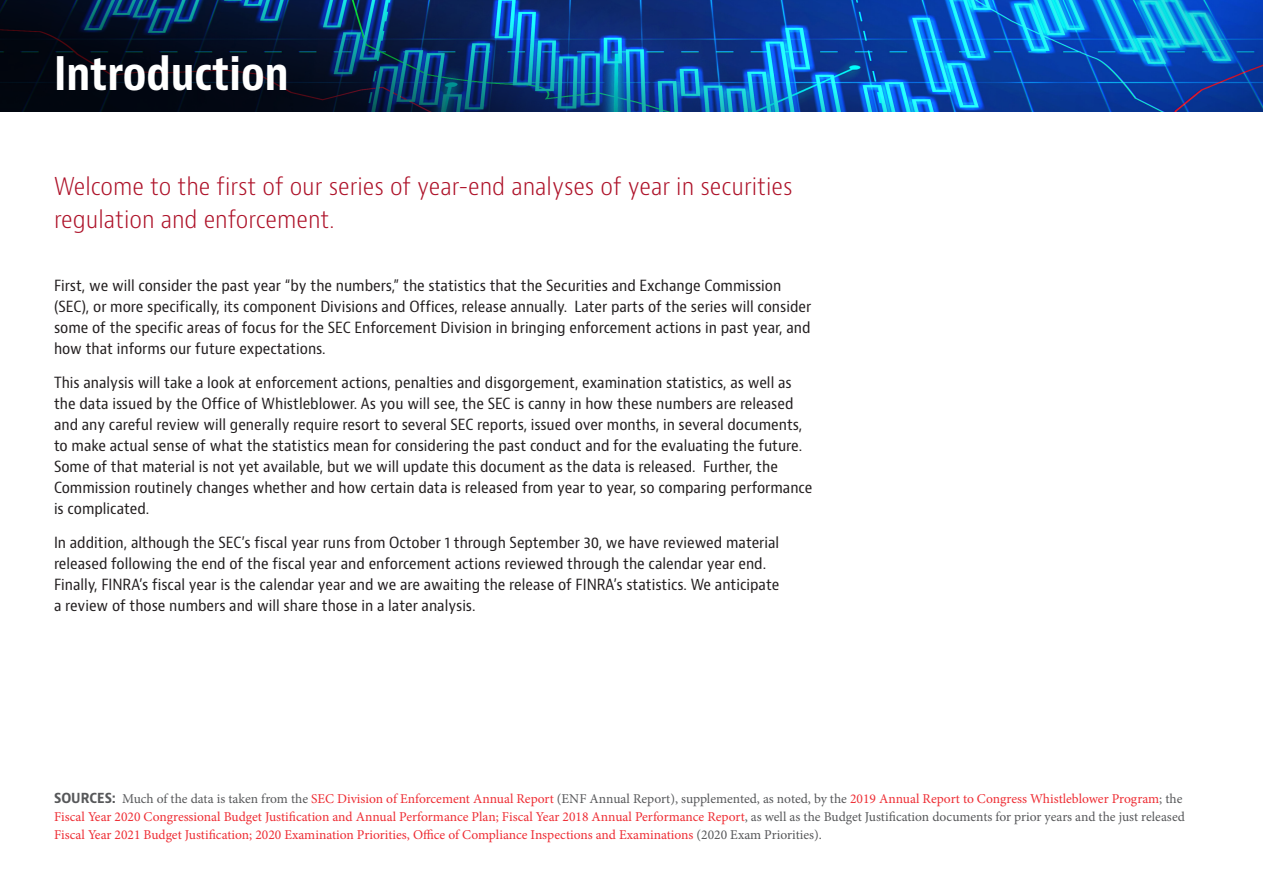
<style>
.page{position:relative;width:1263px;height:893px;background:#fff}
.page>*{position:absolute;margin:0;border:0;box-sizing:border-box;transform-origin:0 0}
.Body_Text{font:700 condensed 45px "Baker Mc Kenzie Bernini";color:#fff}
.Body_Text-2{font:24px/33px "Baker Mc Kenzie Bernini Nr Lt";color:#ae1229}
.Body_Text-3{font:15px/21px "Baker Mc Kenzie Bernini Nr Reg";color:#231f20}
.Body_Text-4{font:13.5px/18px "Minion Pro";color:#ee2d34}
.s1{font-family:"Baker Mc Kenzie Bernini Nr Bd";color:#57585a}
.s2{color:#57585a}
</style>
<div class="page">
<img style="left:0;top:0;width:1263px;height:112px">
<p class="Body_Text" style="left:54px;top:46px;width:236px">Introduction</p>
<p class="Body_Text-2" style="left:54px;top:170px;width:740px">Welcome to the first of our series of year-end analyses of year in securities regulation and enforcement.</p>
<p class="Body_Text-3" style="left:54px;top:276px;width:759px">First, we will consider the past year “by the numbers,” the statistics that the Securities and Exchange Commission (SEC), or more specifically, its component Divisions and Offices, release annually. Later parts of the series will consider some of the specific areas of focus for the SEC Enforcement Division in bringing enforcement actions in past year, and how that informs our future expectations.</p>
<p class="Body_Text-3" style="left:54px;top:372px;width:760px">This analysis will take a look at enforcement actions, penalties and disgorgement, examination statistics, as well as the data issued by the Office of Whistleblower. As you will see, the SEC is canny in how these numbers are released and any careful review will generally require resort to several SEC reports, issued over months, in several documents, to make actual sense of what the statistics mean for considering the past conduct and for the evaluating the future.<br>Some of that material is not yet available, but we will update this document as the data is released. Further, the Commission routinely changes whether and how certain data is released from year to year, so comparing performance is complicated.</p>
<p class="Body_Text-3" style="left:54px;top:532px;width:727px">In addition, although the SEC’s fiscal year runs from October 1 through September 30, we have reviewed material released following the end of the fiscal year and enforcement actions reviewed through the calendar year end.<br>Finally, FINRA’s fiscal year is the calendar year and we are awaiting the release of FINRA’s statistics. We anticipate a review of those numbers and will share those in a later analysis.</p>
<p class="Body_Text-4" style="left:54px;top:790px;width:1132px"><span class="s1">SOURCES:</span> <span class="s2">Much of the data is taken from the</span> SEC Division of Enforcement Annual Report <span class="s2">(ENF Annual Report), supplemented, as noted, by the</span> 2019 Annual Report to Congress Whistleblower Program<span class="s2">; the<br></span>Fiscal Year 2020 Congressional Budget Justification and Annual Performance Plan; Fiscal Year 2018 Annual Performance Report<span class="s2">, as well as the Budget Justification documents for prior years and the just released<br></span>Fiscal Year 2021 Budget Justification; 2020 Examination Priorities, Office of Compliance Inspections and Examinations <span class="s2">(2020 Exam Priorities).</span></p>
</div>
